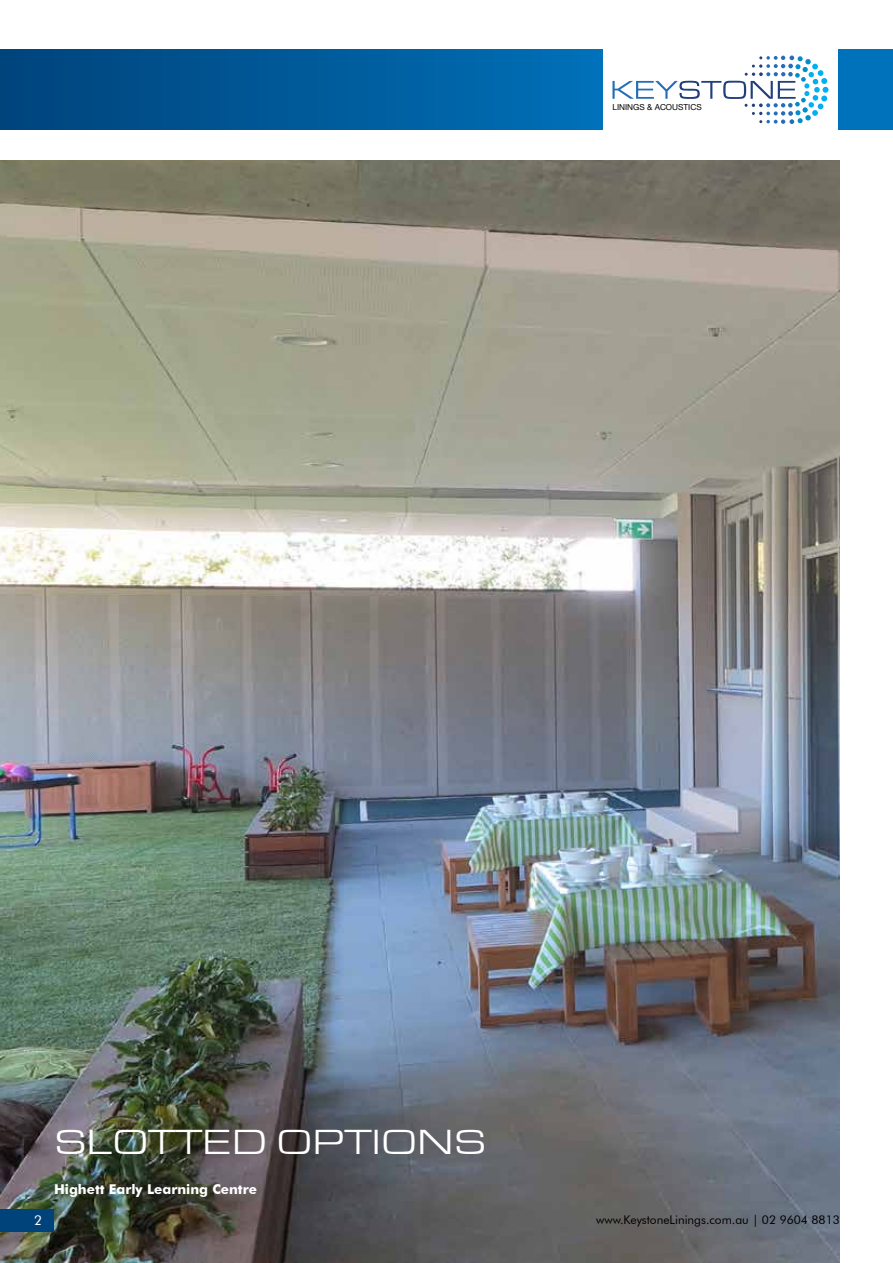
<style>
.page{position:relative;width:893px;height:1263px;background:#fff}
.page>*{position:absolute;margin:0;border:0;box-sizing:border-box;transform-origin:0 0}
.t1{font:36px "Eurostile Extended";color:#fff}
.t2{font:700 13.5px "Futura BT";color:#fff}
.t3{font:13.5px "Futura BT";color:#fff}
.t4{font:12px "Futura BT";color:#000}
.t5{font:8.25px "Helvetica Neue";color:#000}
</style>
<div class="page">
<img style="left:0;top:160px;width:840px;height:1103px">
<div style="left:0;top:50px;width:602px;height:80px;background:linear-gradient(to right,#00437b,#0070b8)"></div>
<div style="left:839px;top:50px;width:54px;height:80px;background:#0072bc"></div>
<svg style="left:612px;top:56px;width:216px;height:68px"></svg>
<div style="left:0;top:1209px;width:54px;height:22px;background:#00437b"></div>
<p class="t5" style="left:612px;top:102px;width:91px">LININGS &amp; ACOUSTICS</p>
<h1 class="t1" style="left:54px;top:1123px;width:434px">SLOTTED OPTIONS</h1>
<p class="t2" style="left:54px;top:1181px;width:204px">Highett Early Learning Centre</p>
<p class="t3" style="left:34px;top:1212px;width:9px">2</p>
<p class="t4" style="left:596px;top:1212px;width:245px">www.KeystoneLinings.com.au | 02 9604 8813</p>
</div>
